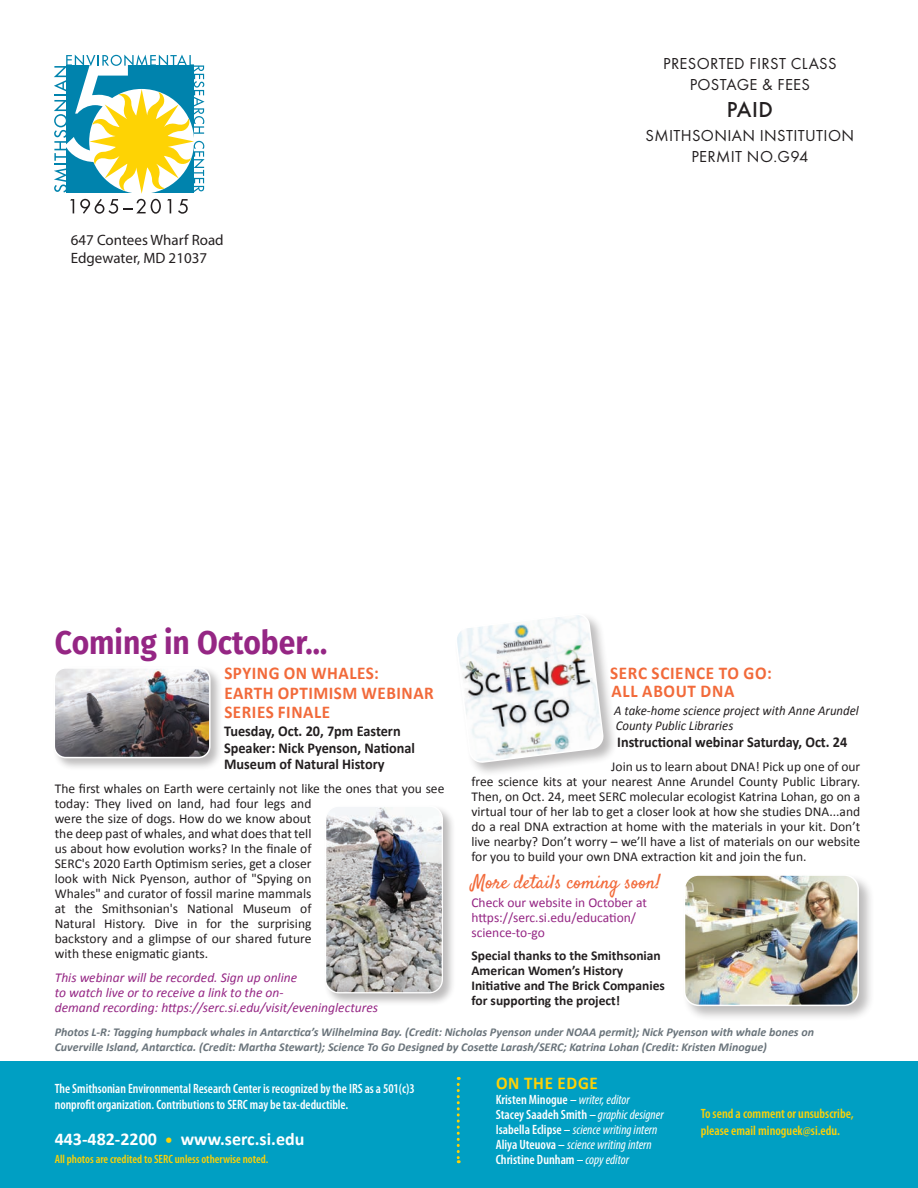
<style>
.page{position:relative;width:918px;height:1188px;background:#fff}
.page>*{position:absolute;margin:0;border:0;box-sizing:border-box;transform-origin:0 0}
.t1{font:700 33px "Fira Sans";color:#952684;scale:.91 1}
.t2{font:500 22.5px "Futura T";color:#231f20}
.t3{font:19.5px "Satisfy";color:#f26a3a}
.t4{font:700 18px/19.5px "Calibri";letter-spacing:.03em;color:#f26a3a;scale:.95 1}
.t5{font:700 18px "Calibri";color:#fff}
.t6{font:700 18px "Calibri";letter-spacing:.04em;color:#fed105;scale:.95 1}
.t7{font:16.5px/21px "Futura T";letter-spacing:.02em;color:#231f20;text-align:center}
.t8{font:700 15px/16.5px "Calibri";color:#231f20;scale:.95 1}
.t9{font:15px/18px "Myriad Pro";color:#231f20}
.t10{font:13.5px/15px "Calibri";color:#231f20}
.t11{font:600 condensed 13.5px/15px "Myriad Pro";color:#fff}
.t12{font:600 condensed 13.5px/16.5px "Myriad Pro";color:#fff;scale:.96 1}
.t13{font:italic 13.5px/15px "Calibri";color:#952684}
.t14{font:700 13.5px/15px "Calibri";color:#231f20}
.t15{font:13.5px/15px "Calibri";color:#952684}
.t16{font:italic 13.5px/15px "Calibri";color:#231f20;scale:.95 1}
.t17{font:600 condensed 13.5px/16.5px "Myriad Pro";color:#fed105}
.t18{font:italic 700 12px/15px "Calibri";color:#6a747b}
.t19{font:600 condensed 12px "Myriad Pro";color:#fed105}
.s1{font-size:15px;color:#fed105}
.s2{font-weight:400;font-style:italic}
</style>
<div class="page">
<svg style="left:54px;top:55px;width:151px;height:159px"></svg>
<div style="left:0;top:1061px;width:918px;height:127px;background:#009fc3"></div>
<svg style="left:457px;top:1077px;width:3px;height:86px"></svg>
<div style="left:324px;top:804px;width:132px;height:202px;background:#231f20;opacity:.3"></div>
<img style="left:326px;top:806px;width:116px;height:187px">
<div style="left:325px;top:806px;width:118px;height:187px;border:1px solid #fff;border-radius:13px"></div>
<div style="left:52px;top:666px;width:172px;height:105px;background:#231f20;opacity:.3"></div>
<img style="left:54px;top:668px;width:155px;height:90px">
<div style="left:54px;top:667px;width:157px;height:91px;border:2px solid #fff;border-radius:11px"></div>
<div style="left:682px;top:873px;width:192px;height:149px;background:#231f20;opacity:.3"></div>
<img style="left:685px;top:875px;width:173px;height:130px">
<div style="left:684px;top:874px;width:175px;height:132px;border:2px solid #fff;border-radius:14px"></div>
<div style="left:454px;top:612px;width:164px;height:165px;background:#231f20;opacity:.3"></div>
<svg style="left:455px;top:613px;width:148px;height:150px"></svg>
<p class="t9" style="left:71px;top:231px;width:154px">647 Contees Wharf Road<br>Edgewater, MD 21037</p>
<p class="t7" style="left:663px;top:53px;width:175px">PRESORTED FIRST CLASS<br>POSTAGE &amp; FEES</p>
<h2 class="t2" style="left:727px;top:97px;width:48px">PAID</h2>
<p class="t7" style="left:646px;top:125px;width:210px">SMITHSONIAN INSTITUTION<br>PERMIT NO.G94</p>
<h1 class="t1" style="left:55px;top:614px;width:301px">Coming in October…</h1>
<h3 class="t4" style="left:224px;top:664px;width:222px">SPYING ON WHALES:<br>EARTH OPTIMISM WEBINAR<br>SERIES FINALE</h3>
<p class="t8" style="left:224px;top:723px;width:202px">Tuesday, Oct. 20, 7pm Eastern<br>Speaker: Nick Pyenson, National<br>Museum of Natural History</p>
<p class="t10" style="left:55px;top:781px;width:391px">The first whales on Earth were certainly not like the ones that you see today: They lived on land, had four legs and<br>were the size of dogs. How do we know about<br>the deep past of whales, and what does that tell<br>us about how evolution works? In the finale of<br>SERC's 2020 Earth Optimism series, get a closer<br>look with Nick Pyenson, author of "Spying on<br>Whales" and curator of fossil marine mammals<br>at the Smithsonian's National Museum of<br>Natural History. Dive in for the surprising<br>backstory and a glimpse of our shared future<br>with these enigmatic giants.</p>
<p class="t13" style="left:55px;top:970px;width:325px">This webinar will be recorded. Sign up online<br>to watch live or to receive a link to the on-<br>demand recording: https://serc.si.edu/visit/eveninglectures</p>
<h3 class="t4" style="left:610px;top:664px;width:172px;line-height:18px">SERC SCIENCE TO GO:<br>ALL ABOUT DNA</h3>
<p class="t16" style="left:614px;top:703px;width:259px">A take-home science project with Anne Arundel<br>County Public Libraries</p>
<p class="t8" style="left:617px;top:734px;width:244px">Instructional webinar Saturday, Oct. 24</p>
<p class="t10" style="left:471px;top:759px;width:390px;text-align:justify;text-indent:140px">Join us to learn about DNA! Pick up one of our free science kits at your nearest Anne Arundel County Public Library.<br>Then, on Oct. 24, meet SERC molecular ecologist Katrina Lohan, go on a virtual tour of her lab to get a closer look at how she studies DNA...and do a real DNA extraction at home with the materials in your kit. Don’t live nearby? Don’t worry – we’ll have a list of materials on our website for you to build your own DNA extraction kit and join the fun.</p>
<h3 class="t3" style="left:471px;top:870px;width:191px">More details coming soon!</h3>
<p class="t15" style="left:471px;top:895px;width:177px">Check our website in October at https://serc.si.edu/education/ science-to-go</p>
<p class="t14" style="left:471px;top:948px;width:195px">Special thanks to the Smithsonian<br>American Women’s History<br>Initiative and The Brick Companies for supporting the project!</p>
<p class="t18" style="left:55px;top:1024px;width:761px">Photos L-R: Tagging humpback whales in Antarctica’s Wilhelmina Bay. (Credit: Nicholas Pyenson under NOAA permit); Nick Pyenson with whale bones on<br>Cuverville Island, Antarctica. (Credit: Martha Stewart); Science To Go Designed by Cosette Larash/SERC; Katrina Lohan (Credit: Kristen Minogue)</p>
<p class="t12" style="left:55px;top:1080px;width:377px">The Smithsonian Environmental Research Center is recognized by the IRS as a 501(c)3 nonprofit organization. Contributions to SERC may be tax-deductible.</p>
<h3 class="t5" style="left:55px;top:1128px;width:251px">443-482-2200 <span class="s1">•</span> www.serc.si.edu</h3>
<p class="t19" style="left:55px;top:1153px;width:215px">All photos are credited to SERC unless otherwise noted.</p>
<h3 class="t6" style="left:496px;top:1071px;width:109px">ON THE EDGE</h3>
<p class="t11" style="left:496px;top:1092px;width:170px">Kristen Minogue – <span class="s2">writer, editor<br></span>Stacey Saadeh Smith – <span class="s2">graphic designer </span>Isabella Eclipse – <span class="s2">science writing intern </span>Aliya Uteuova – <span class="s2">science writing intern </span>Christine Dunham – <span class="s2">copy editor</span></p>
<p class="t17" style="left:701px;top:1106px;width:154px">To send a comment or unsubscribe, please email minoguek@si.edu.</p>
</div>
